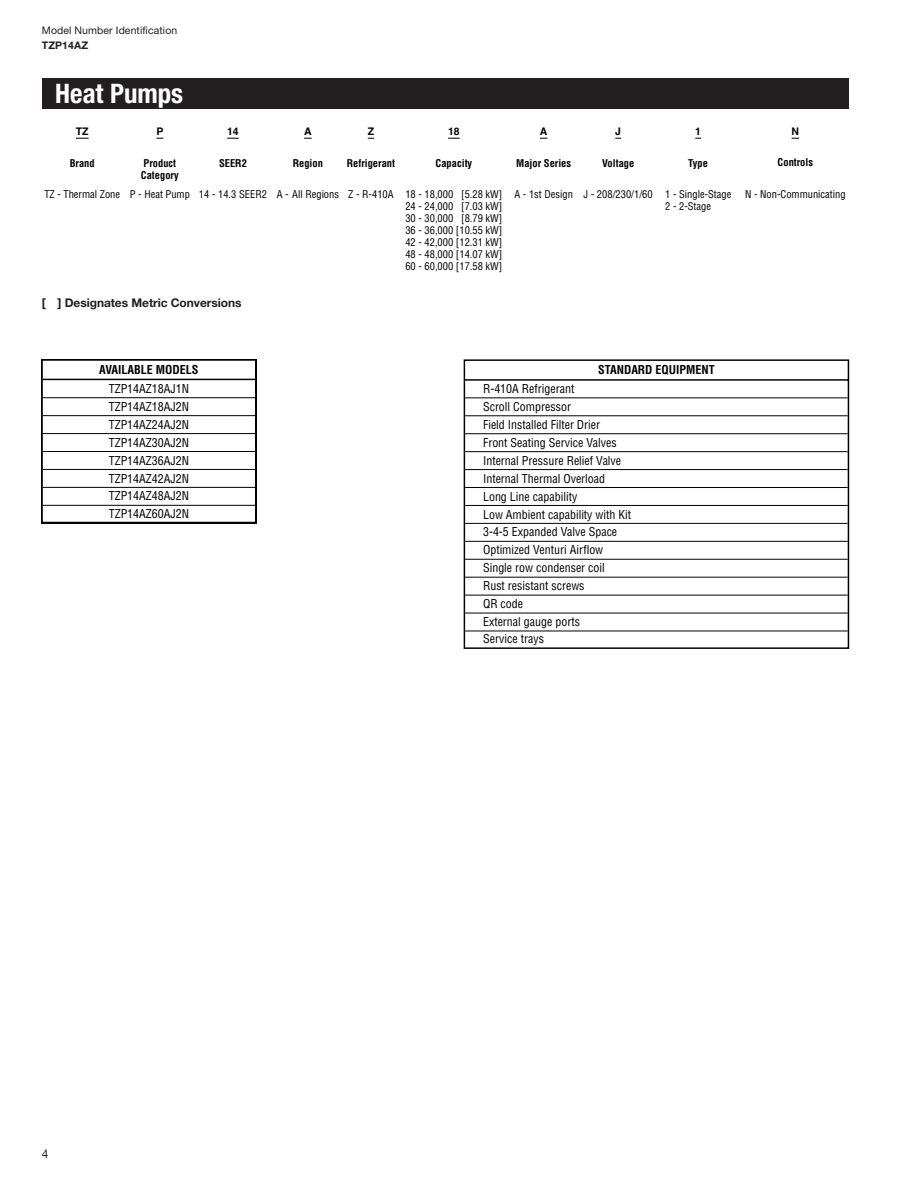
<style>
.page{position:relative;width:918px;height:1188px;background:#fff}
.page>*{position:absolute;margin:0;border:0;box-sizing:border-box;transform-origin:0 0}
.t1{font:700 condensed 26.85px "Helvetica Neue LT Std";color:#fff}
.t2{font:condensed 12px/17.9px "Helvetica";color:#000;text-align:justify}
.t3{font:700 condensed 12px "Helvetica";color:#000}
.t4{font:700 12px "Helvetica Neue LT Std";letter-spacing:-.005em;color:#231f20}
.t5{font:12px "Helvetica Neue LT Std";color:#231f20}
.t6{font:condensed 10.5px/12px "Helvetica";color:#000;text-align:justify}
.t7{font:700 condensed 10.5px/12px "Helvetica";color:#000}
.t8{font:10.5px "Helvetica Neue LT Std";letter-spacing:.01em;color:#231f20}
.t9{font:700 10.5px "Helvetica";color:#000}
.t10{font:700 10.5px "Helvetica Neue LT Std";letter-spacing:.01em;color:#231f20}
</style>
<div class="page">
<svg style="left:76px;top:138px;width:13px;height:1px"></svg>
<svg style="left:227px;top:138px;width:12px;height:1px"></svg>
<svg style="left:448px;top:138px;width:12px;height:1px"></svg>
<div style="left:42px;top:78px;width:807px;height:31px;background:#231f20"></div>
<svg style="left:41px;top:359px;width:215px;height:164px"></svg>
<hr style="left:43px;top:379px;width:212px;height:1px;background:#000">
<hr style="left:43px;top:397px;width:212px;height:1px;background:#000">
<hr style="left:43px;top:415px;width:212px;height:1px;background:#000">
<hr style="left:43px;top:433px;width:212px;height:1px;background:#000">
<hr style="left:43px;top:451px;width:212px;height:1px;background:#000">
<hr style="left:43px;top:469px;width:212px;height:1px;background:#000">
<hr style="left:43px;top:487px;width:212px;height:1px;background:#000">
<hr style="left:43px;top:505px;width:212px;height:1px;background:#000">
<svg style="left:463px;top:359px;width:387px;height:290px"></svg>
<hr style="left:465px;top:397px;width:383px;height:1px;background:#000">
<hr style="left:465px;top:415px;width:383px;height:1px;background:#000">
<hr style="left:465px;top:433px;width:383px;height:1px;background:#000">
<hr style="left:465px;top:451px;width:383px;height:1px;background:#000">
<hr style="left:465px;top:469px;width:383px;height:1px;background:#000">
<hr style="left:465px;top:487px;width:383px;height:1px;background:#000">
<hr style="left:465px;top:505px;width:383px;height:1px;background:#000">
<hr style="left:465px;top:523px;width:383px;height:1px;background:#000">
<hr style="left:465px;top:541px;width:383px;height:1px;background:#000">
<hr style="left:465px;top:559px;width:383px;height:1px;background:#000">
<hr style="left:465px;top:577px;width:383px;height:1px;background:#000">
<hr style="left:465px;top:595px;width:383px;height:1px;background:#000">
<hr style="left:465px;top:613px;width:383px;height:1px;background:#000">
<hr style="left:465px;top:631px;width:383px;height:1px;background:#000">
<p class="t8" style="left:42px;top:24px;width:137px">Model Number Identification</p>
<p class="t10" style="left:42px;top:39px;width:48px">TZP14AZ</p>
<h1 class="t1" style="left:55px;top:77px;width:129px">Heat Pumps</h1>
<p class="t9" style="left:76px;top:125px;width:14px">TZ</p>
<p class="t9" style="left:156px;top:125px;width:8px">P</p>
<p class="t9" style="left:227px;top:125px;width:13px">14</p>
<p class="t9" style="left:304px;top:125px;width:9px">A</p>
<p class="t9" style="left:368px;top:125px;width:8px">Z</p>
<p class="t9" style="left:448px;top:125px;width:13px">18</p>
<p class="t9" style="left:540px;top:125px;width:9px">A</p>
<p class="t9" style="left:615px;top:125px;width:7px">J</p>
<p class="t9" style="left:695px;top:125px;width:7px">1</p>
<p class="t9" style="left:792px;top:125px;width:9px">N</p>
<p class="t7" style="left:70px;top:157px;width:26px">Brand</p>
<p class="t7" style="left:141px;top:157px;width:39px">Product<br>Category</p>
<p class="t7" style="left:219px;top:157px;width:29px">SEER2</p>
<p class="t7" style="left:293px;top:157px;width:32px">Region</p>
<p class="t7" style="left:347px;top:157px;width:50px">Refrigerant</p>
<p class="t7" style="left:436px;top:157px;width:38px">Capacity</p>
<p class="t7" style="left:516px;top:157px;width:56px">Major Series</p>
<p class="t7" style="left:602px;top:157px;width:34px">Voltage</p>
<p class="t7" style="left:688px;top:157px;width:21px">Type</p>
<p class="t7" style="left:778px;top:156px;width:37px">Controls</p>
<p class="t6" style="left:44px;top:188px;width:689px">TZ - Thermal Zone P - Heat Pump 14 - 14.3 SEER2 A - All Regions Z - R-410A 18 - 18,000 [5.28 kW] A - 1st Design J - 208/230/1/60 1 - Single-Stage</p>
<p class="t6" style="left:745px;top:188px;width:102px">N - Non-Communicating</p>
<p class="t6" style="left:405px;top:200px;width:99px">24 - 24,000 [7.03 kW]</p>
<p class="t6" style="left:665px;top:200px;width:47px">2 - 2-Stage</p>
<p class="t6" style="left:405px;top:212px;width:99px">30 - 30,000 [8.79 kW] 36 - 36,000 [10.55 kW] 42 - 42,000 [12.31 kW] 48 - 48,000 [14.07 kW] 60 - 60,000 [17.58 kW]</p>
<p class="t4" style="left:42px;top:296px;width:201px">[ ] Designates Metric Conversions</p>
<p class="t3" style="left:99px;top:362px;width:101px">AVAILABLE MODELS</p>
<p class="t2" style="left:109px;top:379px;width:82px">TZP14AZ18AJ1N TZP14AZ18AJ2N TZP14AZ24AJ2N TZP14AZ30AJ2N TZP14AZ36AJ2N TZP14AZ42AJ2N TZP14AZ48AJ2N TZP14AZ60AJ2N</p>
<p class="t5" style="left:42px;top:1146px;width:8px">4</p>
<p class="t3" style="left:598px;top:362px;width:118px">STANDARD EQUIPMENT</p>
<p class="t2" style="left:483px;top:380px;width:150px;text-align:left">R-410A Refrigerant<br>Scroll Compressor<br>Field Installed Filter Drier<br>Front Seating Service Valves<br>Internal Pressure Relief Valve<br>Internal Thermal Overload<br>Long Line capability<br>Low Ambient capability with Kit<br>3-4-5 Expanded Valve Space<br>Optimized Venturi Airflow<br>Single row condenser coil<br>Rust resistant screws<br>QR code<br>External gauge ports<br>Service trays</p>
<p class="t2" style="left:486px;top:441px;width:33px">SEER2</p>
<p class="t2" style="left:546px;top:441px;width:40px">REGION</p>
<p class="t2" style="left:486px;top:460px;width:44px">14 - 14.3</p>
</div>
